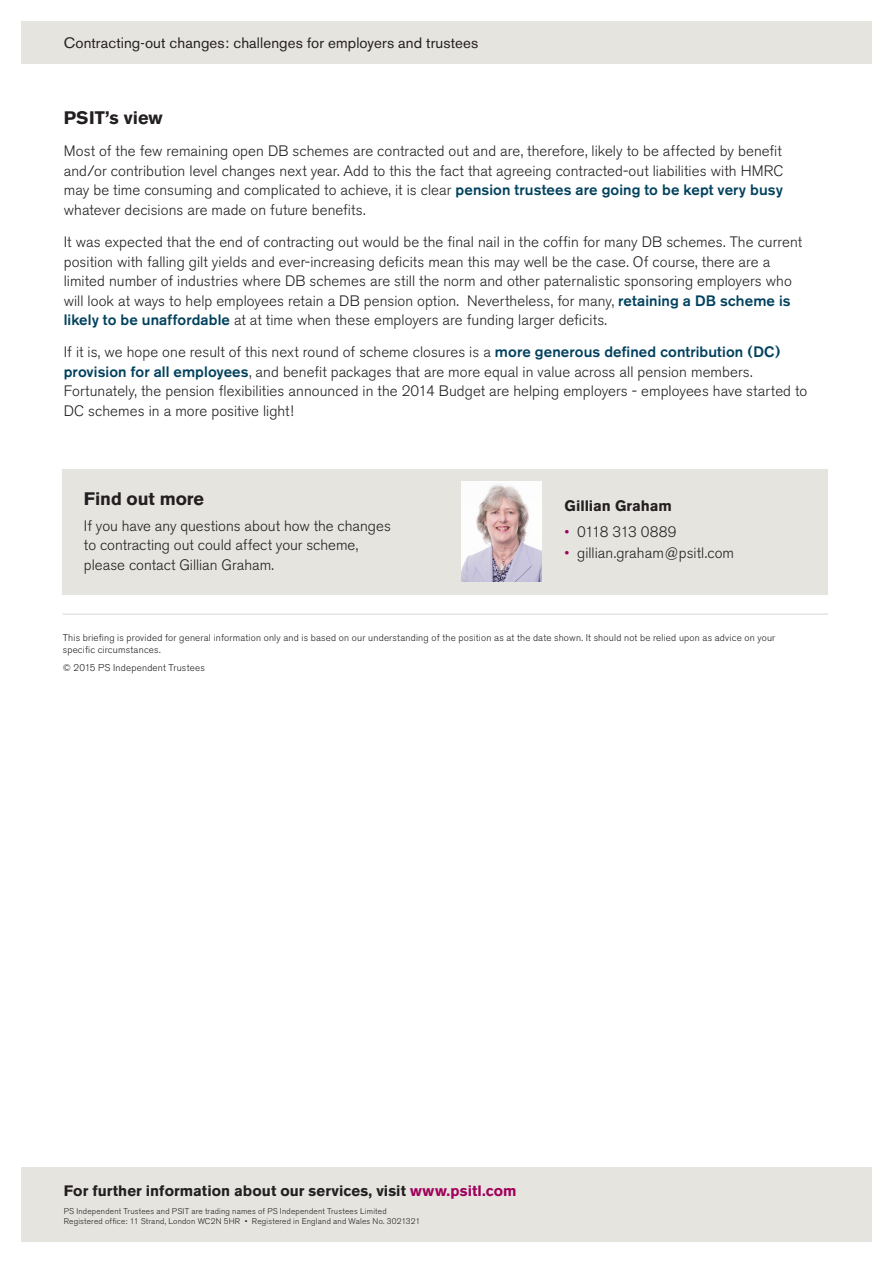
<style>
.page{position:relative;width:893px;height:1263px;background:#fff}
.page>*{position:absolute;margin:0;border:0;box-sizing:border-box;transform-origin:0 0}
.sub{font:700 18px "Akzidenz Grotesk BE";letter-spacing:-.005em;color:#231f20}
.body{font:300 15px/19.5px "Akzidenz Grotesk BE";letter-spacing:.005em;color:#231f20}
.t1{font:15px "Akzidenz Grotesk BE";letter-spacing:.01em;color:#231f20}
.sub_sub{font:700 15px "Akzidenz Grotesk BE";letter-spacing:.005em;color:#231f20}
.body-2{font:700 15px "Akzidenz Grotesk BE";letter-spacing:-.005em;color:#231f20}
.body-3{font:300 15px "Akzidenz Grotesk BE";letter-spacing:-.055em;color:#231f20}
.body-4{font:300 9.75px/12px "Akzidenz Grotesk BE";letter-spacing:.02em;color:#231f20}
.t2{font:300 8.25px "Akzidenz Grotesk BE";letter-spacing:.025em;color:#231f20}
.s1{font-weight:500;color:#02415e}
.s2{color:#a0015c}
</style>
<div class="page">
<div style="left:21px;top:21px;width:851px;height:43px;background:#e6e4df"></div>
<div style="left:63px;top:469px;width:765px;height:125px;background:#e6e4df"></div>
<img style="left:461px;top:482px;width:81px;height:99px">
<hr style="left:63px;top:613px;width:765px;height:2px;background:#e6e4df">
<div style="left:21px;top:1167px;width:851px;height:75px;background:#e6e4df"></div>
<p class="t1" style="left:64px;top:34px;width:416px">Contracting-out changes: challenges for employers and trustees</p>
<p class="sub" style="left:64px;top:107px;width:101px">PSIT’s view</p>
<p class="body" style="left:64px;top:142px;width:721px;text-align:justify">Most of the few remaining open DB schemes are contracted out and are, therefore, likely to be affected by benefit and/or contribution level changes next year. Add to this the fact that agreeing contracted-out liabilities with HMRC may be time consuming and complicated to achieve, it is clear <span class="s1">pension trustees are going to be kept very busy </span>whatever decisions are made on future benefits.</p>
<p class="body" style="left:64px;top:232px;width:740px">It was expected that the end of contracting out would be the final nail in the coffin for many DB schemes. The current position with falling gilt yields and ever-increasing deficits mean this may well be the case. Of course, there are a limited number of industries where DB schemes are still the norm and other paternalistic sponsoring employers who will look at ways to help employees retain a DB pension option. Nevertheless, for many, <span class="s1">retaining a DB scheme is likely to be unaffordable</span> at at time when these employers are funding larger deficits.</p>
<p class="body" style="left:64px;top:343px;width:745px">If it is, we hope one result of this next round of scheme closures is a <span class="s1">more generous defined contribution (DC) provision for all employees</span>, and benefit packages that are more equal in value across all pension members.<br>Fortunately, the pension flexibilities announced in the 2014 Budget are helping employers - employees have started to DC schemes in a more positive light!</p>
<p class="sub" style="left:84px;top:488px;width:122px">Find out more</p>
<p class="body" style="left:84px;top:516px;width:308px">If you have any questions about how the changes to contracting out could affect your scheme, please contact Gillian Graham.</p>
<p class="body-2" style="left:564px;top:497px;width:109px">Gillian Graham</p>
<p class="body-3" style="left:564px;top:523px;width:113px"><span class="s2">•</span> 0118 313 0889</p>
<p class="body" style="left:564px;top:544px;width:171px"><span class="s2">•</span> gillian.graham@psitl.com</p>
<p class="body-4" style="left:63px;top:631px;width:714px">This briefing is provided for general information only and is based on our understanding of the position as at the date shown. It should not be relied upon as advice on your specific circumstances.</p>
<p class="body-4" style="left:63px;top:662px;width:144px">© 2015 PS Independent Trustees</p>
<p class="sub_sub" style="left:64px;top:1182px;width:454px">For further information about our services, visit <span class="s2">www.psitl.com</span></p>
<p class="t2" style="left:64px;top:1206px;width:324px">PS Independent Trustees and PSIT are trading names of PS Independent Trustees Limited</p>
<p class="t2" style="left:64px;top:1216px;width:358px">Registered office: 11 Strand, London WC2N 5HR • Registered in England and Wales No. 3021321</p>
</div>
